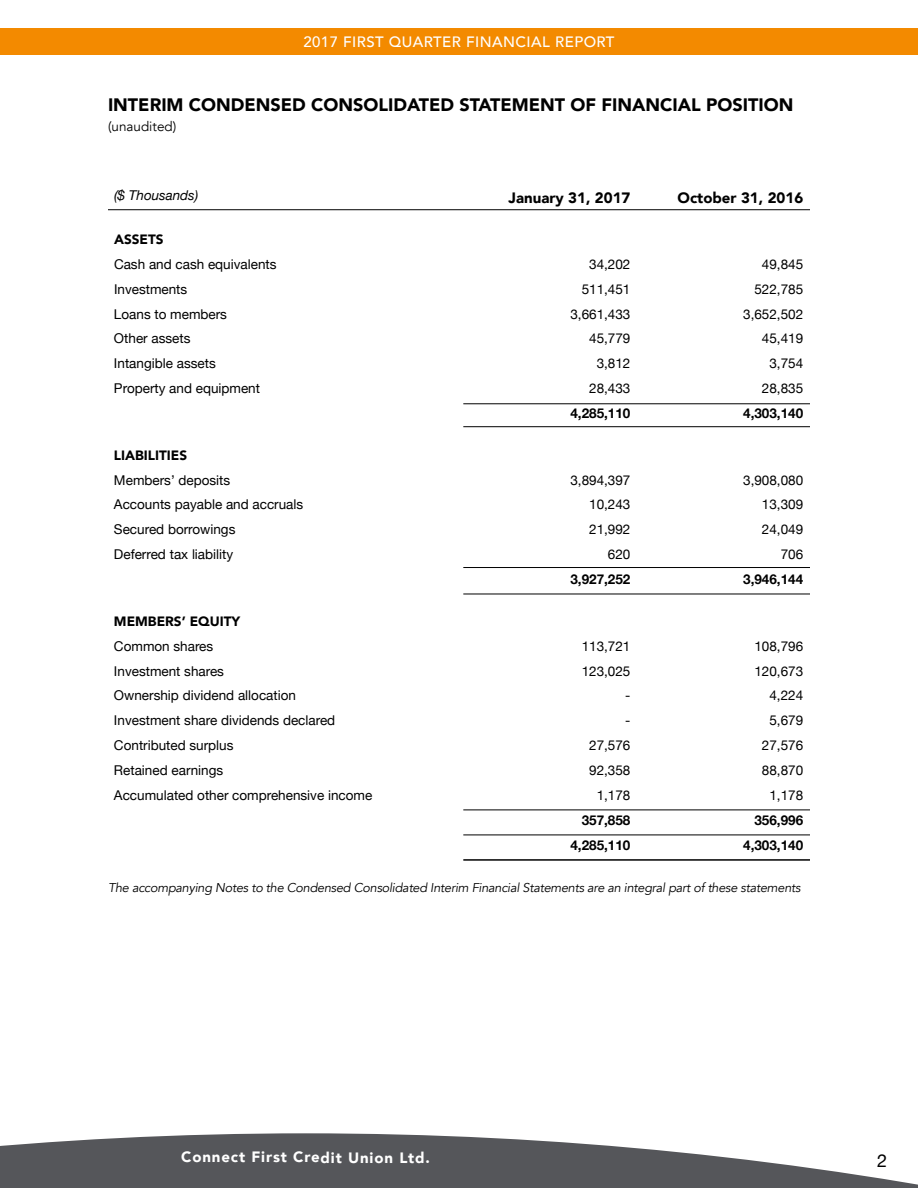
<style>
.page{position:relative;width:918px;height:1188px;background:#fff}
.page>*{position:absolute;margin:0;border:0;box-sizing:border-box;transform-origin:0 0}
.t1{font:900 18px "Avenir";color:#000}
.t2{font:18px "Helvetica Neue";color:#000}
.t3{font:500 15px "Avenir";letter-spacing:.03em;color:#fff}
.t4{font:900 15px "Avenir";color:#000}
.t5{font:900 15px "Avenir";letter-spacing:.055em;color:#fff}
.t6{font:13.5px "Helvetica Neue";color:#000}
.t7{font:700 13.5px "Helvetica Neue";color:#000}
.t8{font:900 13.5px "Avenir";color:#000}
.t9{font:italic 13.5px "Helvetica Neue";color:#000}
.t10{font:13.5px "Avenir";color:#000}
.t11{font:italic 12.75px "Avenir";letter-spacing:-.02em;color:#000}
</style>
<div class="page">
<svg style="left:0;top:1133px;width:918px;height:55px;fill:#55565a"></svg>
<div style="left:0;top:28px;width:918px;height:27px;background:#f38a00"></div>
<hr style="left:108px;top:209px;width:702px;height:1px;background:#000">
<hr style="left:463px;top:403px;width:347px;height:1px;background:#000">
<hr style="left:463px;top:426px;width:347px;height:1px;background:#000">
<hr style="left:463px;top:567px;width:347px;height:1px;background:#000">
<hr style="left:463px;top:810px;width:347px;height:1px;background:#000">
<hr style="left:463px;top:835px;width:347px;height:1px;background:#000">
<hr style="left:463px;top:594px;width:347px;height:1px;background:#000">
<hr style="left:463px;top:859px;width:347px;height:2px;background:#000">
<p class="t3" style="left:303px;top:29px;width:313px">2017 FIRST QUARTER FINANCIAL REPORT</p>
<h1 class="t1" style="left:108px;top:89px;width:18px">INTERIM</h1>
<h1 class="t1" style="left:189px;top:89px;width:27px">CONDENSED</h1>
<h1 class="t1" style="left:311px;top:89px;width:26px">CONSOLIDATED</h1>
<h1 class="t1" style="left:460px;top:89px;width:24px">STATEMENT</h1>
<h1 class="t1" style="left:571px;top:89px;width:54px">OF FINANCIAL</h1>
<h1 class="t1" style="left:706px;top:89px;width:23px">POSITION</h1>
<p class="t10" style="left:108px;top:118px;width:70px">(unaudited)</p>
<p class="t9" style="left:114px;top:186px;width:86px">($ Thousands)</p>
<p class="t4" style="left:509px;top:184px;width:123px">JANUARY 31, 2017</p>
<p class="t4" style="left:678px;top:184px;width:127px">OCTOBER 31, 2016</p>
<p class="t8" style="left:114px;top:228px;width:51px">ASSETS</p>
<p class="t6" style="left:114px;top:254px;width:164px">Cash and cash equivalents</p>
<p class="t6" style="left:589px;top:254px;width:43px">34,202</p>
<p class="t6" style="left:762px;top:254px;width:43px">49,845</p>
<p class="t6" style="left:114px;top:279px;width:75px">Investments</p>
<p class="t6" style="left:582px;top:279px;width:50px">511,451</p>
<p class="t6" style="left:754px;top:279px;width:50px">522,785</p>
<p class="t6" style="left:114px;top:304px;width:115px">Loans to members</p>
<p class="t6" style="left:570px;top:304px;width:62px">3,661,433</p>
<p class="t6" style="left:743px;top:304px;width:62px">3,652,502</p>
<p class="t6" style="left:114px;top:329px;width:78px">Other assets</p>
<p class="t6" style="left:589px;top:329px;width:43px">45,779</p>
<p class="t6" style="left:762px;top:329px;width:43px">45,419</p>
<p class="t6" style="left:114px;top:354px;width:103px">Intangible assets</p>
<p class="t6" style="left:597px;top:354px;width:35px">3,812</p>
<p class="t6" style="left:769px;top:354px;width:35px">3,754</p>
<p class="t6" style="left:114px;top:379px;width:148px">Property and equipment</p>
<p class="t6" style="left:589px;top:379px;width:43px">28,433</p>
<p class="t6" style="left:762px;top:379px;width:43px">28,835</p>
<p class="t7" style="left:570px;top:403px;width:62px">4,285,110</p>
<p class="t7" style="left:743px;top:403px;width:62px">4,303,140</p>
<p class="t8" style="left:114px;top:443px;width:75px">LIABILITIES</p>
<p class="t6" style="left:114px;top:470px;width:118px">Members’ deposits</p>
<p class="t6" style="left:570px;top:470px;width:62px">3,894,397</p>
<p class="t6" style="left:743px;top:470px;width:62px">3,908,080</p>
<p class="t6" style="left:114px;top:495px;width:191px">Accounts payable and accruals</p>
<p class="t6" style="left:589px;top:495px;width:43px">10,243</p>
<p class="t6" style="left:762px;top:495px;width:43px">13,309</p>
<p class="t6" style="left:114px;top:520px;width:123px">Secured borrowings</p>
<p class="t6" style="left:589px;top:520px;width:43px">21,992</p>
<p class="t6" style="left:762px;top:520px;width:43px">24,049</p>
<p class="t6" style="left:114px;top:545px;width:121px">Deferred tax liability</p>
<p class="t6" style="left:608px;top:545px;width:24px">620</p>
<p class="t6" style="left:781px;top:545px;width:24px">706</p>
<p class="t7" style="left:570px;top:569px;width:62px">3,927,252</p>
<p class="t7" style="left:743px;top:569px;width:62px">3,946,144</p>
<p class="t8" style="left:114px;top:610px;width:128px">MEMBERS’ EQUITY</p>
<p class="t6" style="left:114px;top:636px;width:101px">Common shares</p>
<p class="t6" style="left:582px;top:636px;width:50px">113,721</p>
<p class="t6" style="left:754px;top:636px;width:50px">108,796</p>
<p class="t6" style="left:114px;top:661px;width:112px">Investment shares</p>
<p class="t6" style="left:582px;top:661px;width:50px">123,025</p>
<p class="t6" style="left:754px;top:661px;width:50px">120,673</p>
<p class="t6" style="left:114px;top:686px;width:184px">Ownership dividend allocation</p>
<p class="t6" style="left:625px;top:686px;width:7px">-</p>
<p class="t6" style="left:769px;top:686px;width:35px">4,224</p>
<p class="t6" style="left:114px;top:711px;width:223px">Investment share dividends declared</p>
<p class="t6" style="left:625px;top:711px;width:7px">-</p>
<p class="t6" style="left:769px;top:711px;width:35px">5,679</p>
<p class="t6" style="left:114px;top:736px;width:121px">Contributed surplus</p>
<p class="t6" style="left:589px;top:736px;width:43px">27,576</p>
<p class="t6" style="left:762px;top:736px;width:43px">27,576</p>
<p class="t6" style="left:114px;top:760px;width:111px">Retained earnings</p>
<p class="t6" style="left:589px;top:760px;width:43px">92,358</p>
<p class="t6" style="left:762px;top:760px;width:43px">88,870</p>
<p class="t6" style="left:114px;top:785px;width:260px">Accumulated other comprehensive income</p>
<p class="t6" style="left:597px;top:785px;width:35px">1,178</p>
<p class="t6" style="left:769px;top:785px;width:35px">1,178</p>
<p class="t7" style="left:582px;top:810px;width:50px">357,858</p>
<p class="t7" style="left:754px;top:810px;width:50px">356,996</p>
<p class="t7" style="left:570px;top:835px;width:62px">4,285,110</p>
<p class="t7" style="left:743px;top:835px;width:62px">4,303,140</p>
<p class="t11" style="left:108px;top:880px;width:694px">The accompanying Notes to the Condensed Consolidated Interim Financial Statements are an integral part of these statements</p>
<p class="t5" style="left:181px;top:1144px;width:251px">CONNECT FIRST CREDIT UNION LTD.</p>
<h1 class="t2" style="left:877px;top:1148px;width:12px">2</h1>
</div>
